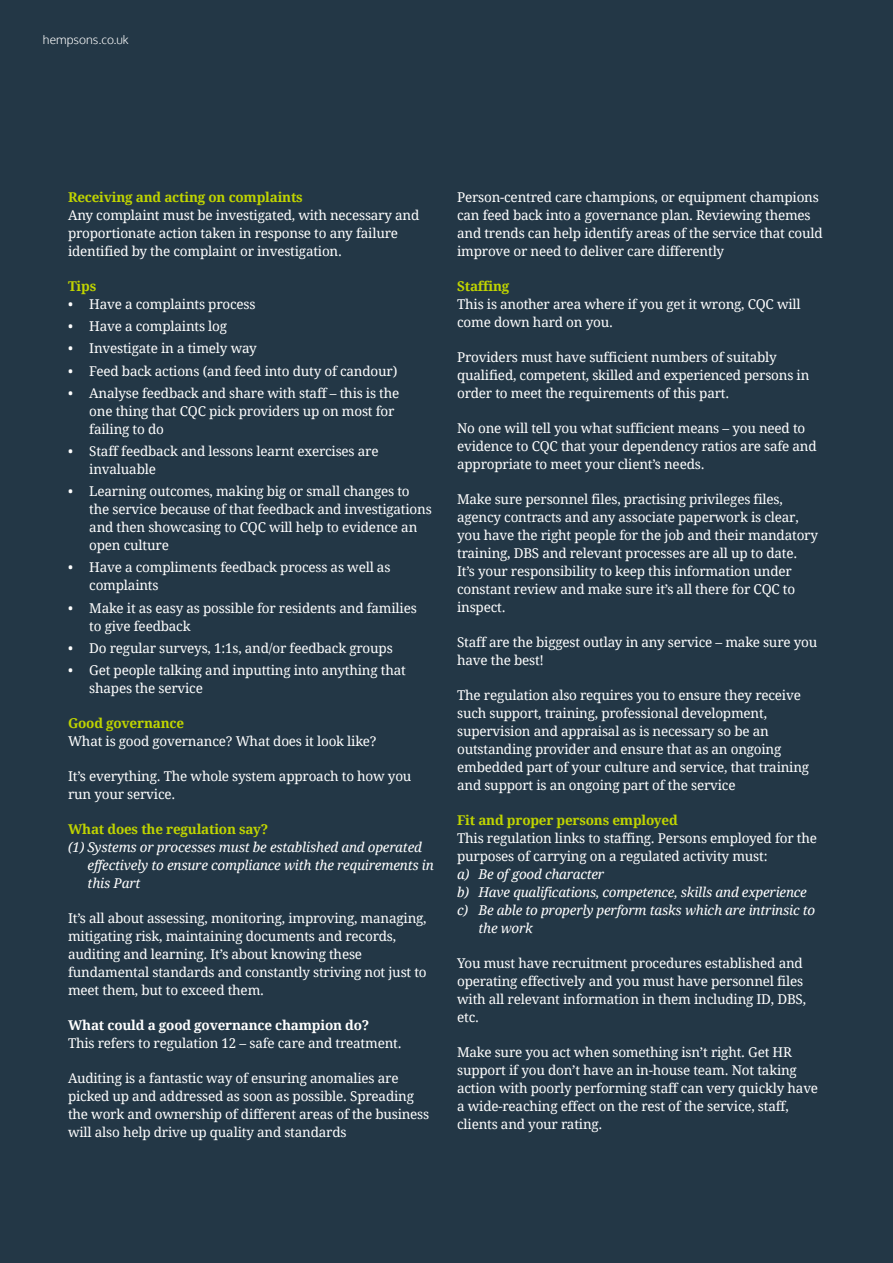
<style>
.page{position:relative;width:893px;height:1263px;background:#233746}
.page>*{position:absolute;margin:0;border:0;box-sizing:border-box;transform-origin:0 0}
.t1{font:13.5px/18px "Droid Serif";letter-spacing:-.015em;color:#fff}
.t2{font:italic 13.5px/18px "Droid Serif";letter-spacing:-.015em;color:#fff}
.t3{font:700 13.5px "Droid Serif";letter-spacing:-.015em;color:#c0d400}
.t4{font:700 13.5px "Droid Serif";letter-spacing:-.015em;color:#fff}
.t5{font:300 12px "Oxygen";color:#fff}
</style>
<div class="page">
<p class="t5" style="left:43px;top:32px;width:87px">hempsons.co.uk</p>
<p class="t3" style="left:68px;top:189px;width:236px">Receiving and acting on complaints</p>
<p class="t1" style="left:68px;top:206px;width:353px">Any complaint must be investigated, with necessary and proportionate action taken in response to any failure identified by the complaint or investigation.</p>
<p class="t3" style="left:68px;top:278px;width:30px">Tips</p>
<p class="t1" style="left:68px;top:295px;width:189px">• Have a complaints process</p>
<p class="t1" style="left:68px;top:317px;width:161px">• Have a complaints log</p>
<p class="t1" style="left:68px;top:340px;width:190px">• Investigate in a timely way</p>
<p class="t1" style="left:68px;top:362px;width:331px">• Feed back actions (and feed into duty of candour)</p>
<p class="t1" style="left:89px;top:384px;width:312px;text-indent:-21px">• Analyse feedback and share with staff – this is the one thing that CQC pick providers up on most for failing to do</p>
<p class="t1" style="left:89px;top:442px;width:291px;text-indent:-21px">• Staff feedback and lessons learnt exercises are invaluable</p>
<p class="t1" style="left:89px;top:483px;width:344px;text-indent:-21px">• Learning outcomes, making big or small changes to the service because of that feedback and investigations and then showcasing to CQC will help to evidence an open culture</p>
<p class="t1" style="left:89px;top:559px;width:303px;text-indent:-21px">• Have a compliments feedback process as well as complaints</p>
<p class="t1" style="left:89px;top:599px;width:329px;text-indent:-21px">• Make it as easy as possible for residents and families to give feedback</p>
<p class="t1" style="left:68px;top:639px;width:326px">• Do regular surveys, 1:1s, and/or feedback groups</p>
<p class="t1" style="left:89px;top:661px;width:318px;text-indent:-21px">• Get people talking and inputting into anything that shapes the service</p>
<p class="t3" style="left:68px;top:716px;width:118px">Good governance</p>
<p class="t1" style="left:68px;top:732px;width:310px">What is good governance? What does it look like?</p>
<p class="t1" style="left:68px;top:767px;width:345px">It’s everything. The whole system approach to how you run your service.</p>
<p class="t3" style="left:68px;top:822px;width:202px">What does the regulation say?</p>
<p class="t2" style="left:88px;top:838px;width:348px;text-indent:-20px">(1) Systems or processes must be established and operated effectively to ensure compliance with the requirements in this Part</p>
<p class="t1" style="left:68px;top:909px;width:360px">It’s all about assessing, monitoring, improving, managing, mitigating risk, maintaining documents and records, auditing and learning. It’s about knowing these fundamental standards and constantly striving not just to meet them, but to exceed them.</p>
<p class="t4" style="left:68px;top:1018px;width:303px">What could a good governance champion do?</p>
<p class="t1" style="left:68px;top:1034px;width:335px">This refers to regulation 12 – safe care and treatment.</p>
<p class="t1" style="left:68px;top:1069px;width:363px">Auditing is a fantastic way of ensuring anomalies are picked up and addressed as soon as possible. Spreading the work and ownership of different areas of the business will also help drive up quality and standards</p>
<p class="t1" style="left:457px;top:188px;width:367px">Person-centred care champions, or equipment champions can feed back into a governance plan. Reviewing themes and trends can help identify areas of the service that could improve or need to deliver care differently</p>
<p class="t3" style="left:457px;top:278px;width:54px">Staffing</p>
<p class="t1" style="left:457px;top:295px;width:345px">This is another area where if you get it wrong, CQC will come down hard on you.</p>
<p class="t1" style="left:457px;top:348px;width:354px">Providers must have sufficient numbers of suitably qualified, competent, skilled and experienced persons in order to meet the requirements of this part.</p>
<p class="t1" style="left:457px;top:419px;width:361px">No one will tell you what sufficient means – you need to evidence to CQC that your dependency ratios are safe and appropriate to meet your client’s needs.</p>
<p class="t1" style="left:457px;top:490px;width:362px">Make sure personnel files, practising privileges files, agency contracts and any associate paperwork is clear, you have the right people for the job and their mandatory training, DBS and relevant processes are all up to date.<br>It’s your responsibility to keep this information under constant review and make sure it’s all there for CQC to inspect.</p>
<p class="t1" style="left:457px;top:633px;width:362px">Staff are the biggest outlay in any service – make sure you have the best!</p>
<p class="t1" style="left:457px;top:686px;width:354px">The regulation also requires you to ensure they receive such support, training, professional development, supervision and appraisal as is necessary so be an outstanding provider and ensure that as an ongoing embedded part of your culture and service, that training and support is an ongoing part of the service</p>
<p class="t3" style="left:457px;top:812px;width:222px">Fit and proper persons employed</p>
<p class="t1" style="left:457px;top:829px;width:361px">This regulation links to staffing. Persons employed for the purposes of carrying on a regulated activity must:</p>
<p class="t2" style="left:457px;top:865px;width:149px">a) Be of good character</p>
<p class="t2" style="left:457px;top:883px;width:351px">b) Have qualifications, competence, skills and experience</p>
<p class="t2" style="left:457px;top:901px;width:360px">c) Be able to properly perform tasks which are intrinsic to</p>
<p class="t2" style="left:478px;top:919px;width:56px">the work</p>
<p class="t1" style="left:457px;top:954px;width:350px">You must have recruitment procedures established and operating effectively and you must have personnel files with all relevant information in them including ID, DBS, etc.</p>
<p class="t1" style="left:457px;top:1043px;width:363px">Make sure you act when something isn’t right. Get HR support if you don’t have an in-house team. Not taking action with poorly performing staff can very quickly have a wide-reaching effect on the rest of the service, staff, clients and your rating.</p>
</div>
